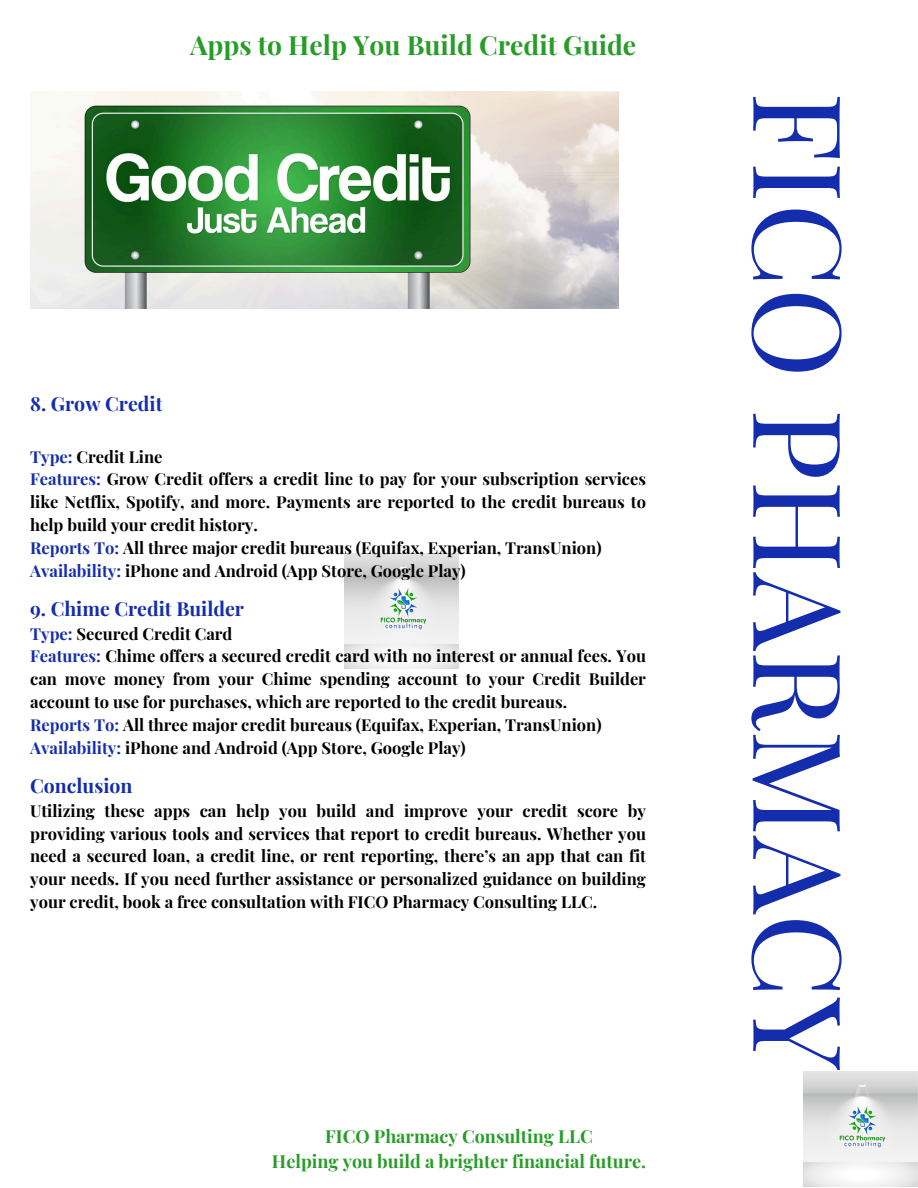
<style>
.page{position:relative;width:918px;height:1188px;background:#fff}
.page>*{position:absolute;margin:0;border:0;box-sizing:border-box;transform-origin:0 0}
.t1{font:122.55px "Playfair Display";color:#142dad}
.t2{font:700 26.55px "Playfair Display";color:#279d28}
.t3{font:700 19.5px "Playfair Display";color:#142dad}
.t4{font:700 18px/24.8px "Playfair Display";color:#279d28;text-align:center}
.t5{font:700 16.5px/23px "Playfair Display";color:#000;text-align:justify}
.s1{color:#142dad}
</style>
<div class="page">
<img style="left:30px;top:92px;width:589px;height:217px">
<img style="left:344px;top:554px;width:115px;height:115px">
<img style="left:803px;top:1072px;width:115px;height:114px">
<h1 class="t2" style="left:190px;top:26px;width:448px">Apps to Help You Build Credit Guide</h1>
<p class="t3" style="left:30px;top:390px;width:134px">8. Grow Credit</p>
<p class="t5" style="left:30px;top:444px;width:134px"><span class="s1">Type:</span> Credit Line</p>
<p class="t5" style="left:30px;top:467px;width:617px"><span class="s1">Features:</span> Grow Credit offers a credit line to pay for your subscription services like Netflix, Spotify, and more. Payments are reported to the credit bureaus to help build your credit history.</p>
<p class="t5" style="left:30px;top:536px;width:573px"><span class="s1">Reports To:</span> All three major credit bureaus (Equifax, Experian, TransUnion)</p>
<p class="t5" style="left:30px;top:559px;width:437px"><span class="s1">Availability:</span> iPhone and Android (App Store, Google Play)</p>
<p class="t3" style="left:30px;top:594px;width:215px">9. Chime Credit Builder</p>
<p class="t5" style="left:30px;top:621px;width:204px"><span class="s1">Type:</span> Secured Credit Card</p>
<p class="t5" style="left:30px;top:644px;width:617px"><span class="s1">Features:</span> Chime offers a secured credit card with no interest or annual fees. You can move money from your Chime spending account to your Credit Builder account to use for purchases, which are reported to the credit bureaus.</p>
<p class="t5" style="left:30px;top:713px;width:573px"><span class="s1">Reports To:</span> All three major credit bureaus (Equifax, Experian, TransUnion)</p>
<p class="t5" style="left:30px;top:736px;width:437px"><span class="s1">Availability:</span> iPhone and Android (App Store, Google Play)</p>
<p class="t3" style="left:30px;top:771px;width:104px">Conclusion</p>
<p class="t5" style="left:30px;top:798px;width:617px">Utilizing these apps can help you build and improve your credit score by providing various tools and services that report to credit bureaus. Whether you need a secured loan, a credit line, or rent reporting, there’s an app that can fit your needs. If you need further assistance or personalized guidance on building your credit, book a free consultation with FICO Pharmacy Consulting LLC.</p>
<p class="t4" style="left:272px;top:1123px;width:376px">FICO Pharmacy Consulting LLC<br>Helping you build a brighter financial future.</p>
<h2 class="t1" style="left:886px;top:92px;width:980px;rotate:90deg">FICO PHARMACY</h2>
</div>
